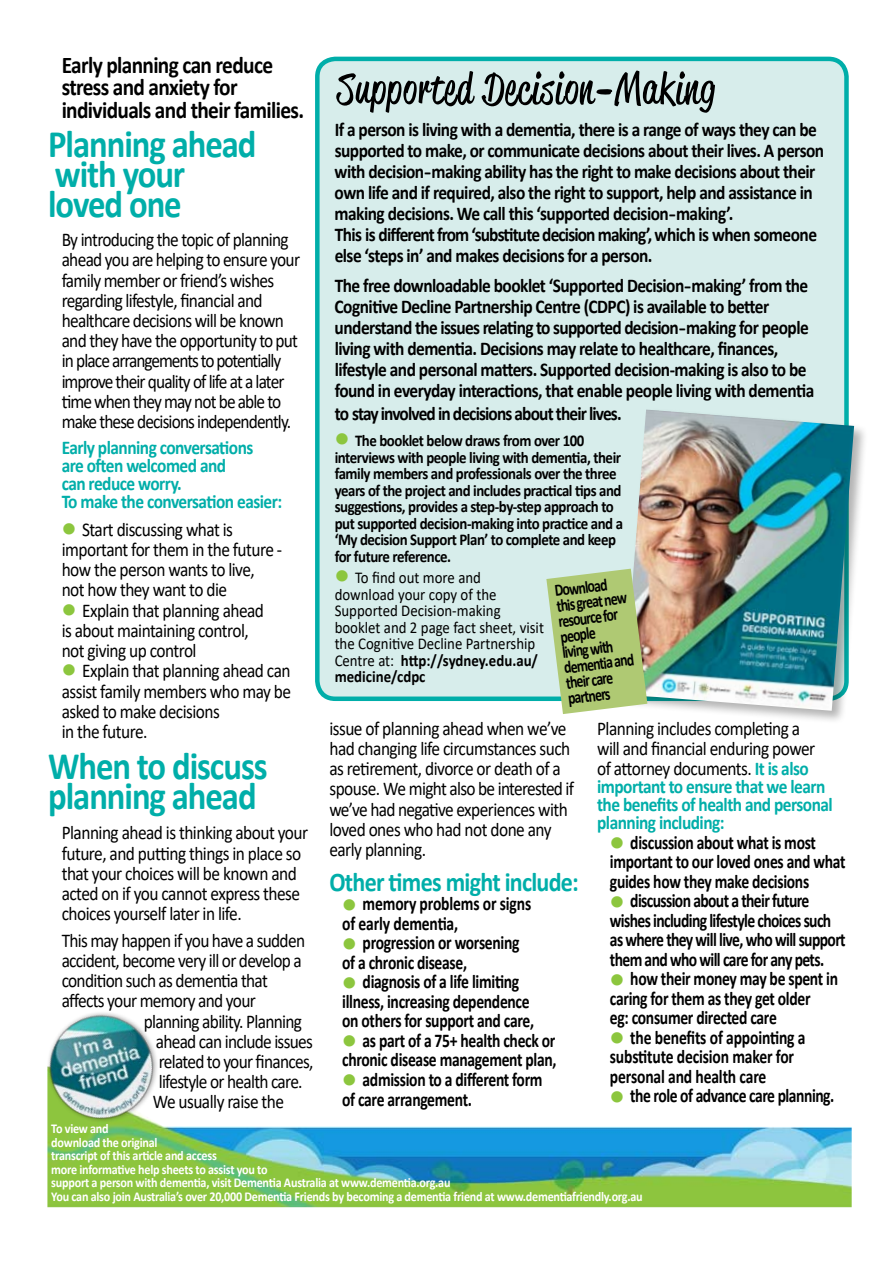
<style>
.page{position:relative;width:893px;height:1263px;background:#fff}
.page>*{position:absolute;margin:0;border:0;box-sizing:border-box;transform-origin:0 0}
.t1{font:700 39px/30px "Calibri";letter-spacing:-.03em;color:#00aea9;scale:.89 1}
.t2{font:700 27px "Calibri";letter-spacing:-.03em;color:#00aea9;scale:.89 1}
.t3{font:700 24px/22.5px "Calibri";letter-spacing:-.03em;color:#000;scale:.89 1}
.t4{font:19.5px/20.2px "Calibri";letter-spacing:-.04em;color:#000;scale:.89 1}
.t5{font:700 19.5px/21px "Calibri";letter-spacing:-.03em;color:#000;scale:.89 1}
.t6{font:700 19.5px/19.5px "Calibri";letter-spacing:-.03em;color:#000;scale:.8 1}
.t7{font:700 19.5px/18px "Calibri";letter-spacing:-.03em;color:#00aea9;scale:.89 1}
.t8{font:700 19.5px/19.5px "Calibri";letter-spacing:-.01em;color:#000;scale:.8 1}
.t9{font:700 17.4px/15.5px "Calibri";color:#000;scale:.79 1}
.t10{font:700 16.5px/16.5px "Calibri";letter-spacing:-.03em;color:#000;scale:.9 1}
.t11{font:16.5px/16.5px "Calibri";color:#000;scale:.9 1}
.t12{font:700 13.5px/13.5px "Calibri";letter-spacing:-.02em;color:#fff;scale:.9 1}
.s1{color:#8cc63e}
.s2{font-weight:700}
.s3{font-weight:700;color:#00aea9}
</style>
<div class="page">
<div style="left:317px;top:59px;width:529px;height:640px;background:#d7edeb;border-radius:18px"></div>
<div style="left:315px;top:57px;width:534px;height:644px;border:4px solid #00aea9;border-radius:18px"></div>
<img style="left:47px;top:1126px;width:805px;height:81px">
<div style="left:621px;top:407px;width:254px;height:324px;background:#000;opacity:.3"></div>
<img style="left:624px;top:410px;width:230px;height:301px">
<svg style="left:336px;top:71px;width:379px;height:42px"></svg>
<div style="left:46px;top:1010px;width:166px;height:166px;background:#000;opacity:.46"></div>
<img style="left:46px;top:1010px;width:130px;height:131px">
<svg style="left:546px;top:569px;width:101px;height:145px;background:#b4cb86"></svg>
<p class="t3" style="left:62px;top:53px;width:274px">Early planning can reduce stress and anxiety for individuals and their families.</p>
<h1 class="t1" style="left:48px;top:128px;width:236px">Planning ahead with your loved one</h1>
<p class="t4" style="left:62px;top:229px;width:269px">By introducing the topic of planning ahead you are helping to ensure your family member or friend’s wishes regarding lifestyle, financial and healthcare decisions will be known and they have the opportunity to put in place arrangements to potentially improve their quality of life at a later time when they may not be able to make these decisions independently.</p>
<p class="t7" style="left:62px;top:438px;width:249px">Early planning conversations<br>are often welcomed and<br>can reduce worry.<br>To make the conversation easier:</p>
<p class="t4" style="left:62px;top:518px;width:249px"><span class="s1">●</span> Start discussing what is important for them in the future - how the person wants to live, not how they want to die</p>
<p class="t4" style="left:62px;top:599px;width:229px"><span class="s1">●</span> Explain that planning ahead is about maintaining control, not giving up control</p>
<p class="t4" style="left:62px;top:660px;width:259px"><span class="s1">●</span> Explain that planning ahead can assist family members who may be asked to make decisions<br>in the future.</p>
<h1 class="t1" style="left:48px;top:751px;width:248px">When to discuss planning ahead</h1>
<p class="t4" style="left:62px;top:822px;width:278px">Planning ahead is thinking about your future, and putting things in place so that your choices will be known and acted on if you cannot express these choices yourself later in life.</p>
<p class="t4" style="left:62px;top:929px;width:275px">This may happen if you have a sudden</p>
<p class="t4" style="left:62px;top:950px;width:271px">accident, become very ill or develop a</p>
<p class="t4" style="left:62px;top:970px;width:233px">condition such as dementia that</p>
<p class="t4" style="left:62px;top:990px;width:220px">affects your memory and your</p>
<p class="t4" style="left:144px;top:1010px;width:179px">planning ability. Planning</p>
<p class="t4" style="left:156px;top:1031px;width:178px">ahead can include issues</p>
<p class="t4" style="left:159px;top:1051px;width:175px">related to your finances,</p>
<p class="t4" style="left:159px;top:1071px;width:163px">lifestyle or health care.</p>
<p class="t4" style="left:153px;top:1091px;width:149px">We usually raise the</p>
<p class="t5" style="left:335px;top:119px;width:552px">If a person is living with a dementia, there is a range of ways they can be supported to make, or communicate decisions about their lives. A person with decision-making ability has the right to make decisions about their own life and if required, also the right to support, help and assistance in making decisions. We call this ‘supported decision-making’.<br>This is different from ‘substitute decision making’, which is when someone else ‘steps in’ and makes decisions for a person.</p>
<p class="t5" style="left:335px;top:275px;width:540px">The free downloadable booklet ‘Supported Decision-making’ from the Cognitive Decline Partnership Centre (CDPC) is available to better understand the issues relating to supported decision-making for people living with dementia. Decisions may relate to healthcare, finances, lifestyle and personal matters. Supported decision-making is also to be found in everyday interactions, that enable people living with dementia to stay involved in decisions about their lives.</p>
<p class="t10" style="left:335px;top:432px;width:322px"><span class="s1">●</span> The booklet below draws from over 100 interviews with people living with dementia, their family members and professionals over the three years of the project and includes practical tips and suggestions, provides a step-by-step approach to put supported decision-making into practice and a ‘My decision Support Plan’ to complete and keep for future reference.</p>
<p class="t11" style="left:335px;top:569px;width:234px"><span class="s1">●</span> To find out more and download your copy of the<br>Supported Decision-making booklet and 2 page fact sheet, visit the Cognitive Decline Partnership<br>Centre at: <span class="s2">http://sydney.edu.au/ medicine/cdpc</span></p>
<p class="t9" style="left:554px;top:583px;width:91px;rotate:-7deg">Download this great new resource for people<br>living with dementia and their care partners</p>
<p class="t4" style="left:329px;top:717px;width:277px">issue of planning ahead when we’ve had changing life circumstances such as retirement, divorce or death of a spouse. We might also be interested if we’ve had negative experiences with loved ones who had not done any early planning.</p>
<h2 class="t2" style="left:329px;top:863px;width:282px">Other times might include:</h2>
<p class="t8" style="left:342px;top:894px;width:238px"><span class="s1">●</span> memory problems or signs of early dementia,</p>
<p class="t6" style="left:342px;top:933px;width:223px"><span class="s1">●</span> progression or worsening of a chronic disease,</p>
<p class="t6" style="left:342px;top:972px;width:241px"><span class="s1">●</span> diagnosis of a life limiting illness, increasing dependence on others for support and care,</p>
<p class="t6" style="left:342px;top:1030px;width:269px"><span class="s1">●</span> as part of a 75+ health check or chronic disease management plan,</p>
<p class="t6" style="left:342px;top:1069px;width:252px;line-height:20.2px"><span class="s1">●</span> admission to a different form of care arrangement.</p>
<p class="t4" style="left:597px;top:718px;width:247px">Planning includes completing a will and financial enduring power of attorney documents. <span class="s3">It is also</span></p>
<p class="t7" style="left:597px;top:777px;width:266px">important to ensure that we learn the benefits of health and personal planning including:</p>
<p class="t6" style="left:610px;top:832px;width:296px"><span class="s1">●</span> discussion about what is most important to our loved ones and what guides how they make decisions</p>
<p class="t6" style="left:610px;top:891px;width:296px"><span class="s1">●</span> discussion about a their future wishes including lifestyle choices such as where they will live, who will support them and who will care for any pets.</p>
<p class="t6" style="left:610px;top:969px;width:287px"><span class="s1">●</span> how their money may be spent in caring for them as they get older<br>eg: consumer directed care</p>
<p class="t8" style="left:610px;top:1027px;width:246px"><span class="s1">●</span> the benefits of appointing a substitute decision maker for personal and health care</p>
<p class="t6" style="left:610px;top:1086px;width:282px"><span class="s1">●</span> the role of advance care planning.</p>
<p class="t12" style="left:51px;top:1122px;width:659px">To view and<br>download the original<br>transcript of this article and access<br>more informative help sheets to assist you to<br>support a person with dementia, visit Dementia Australia at www.dementia.org.au<br>You can also join Australia’s over 20,000 Dementia Friends by becoming a dementia friend at www.dementiafriendly.org.au</p>
</div>
